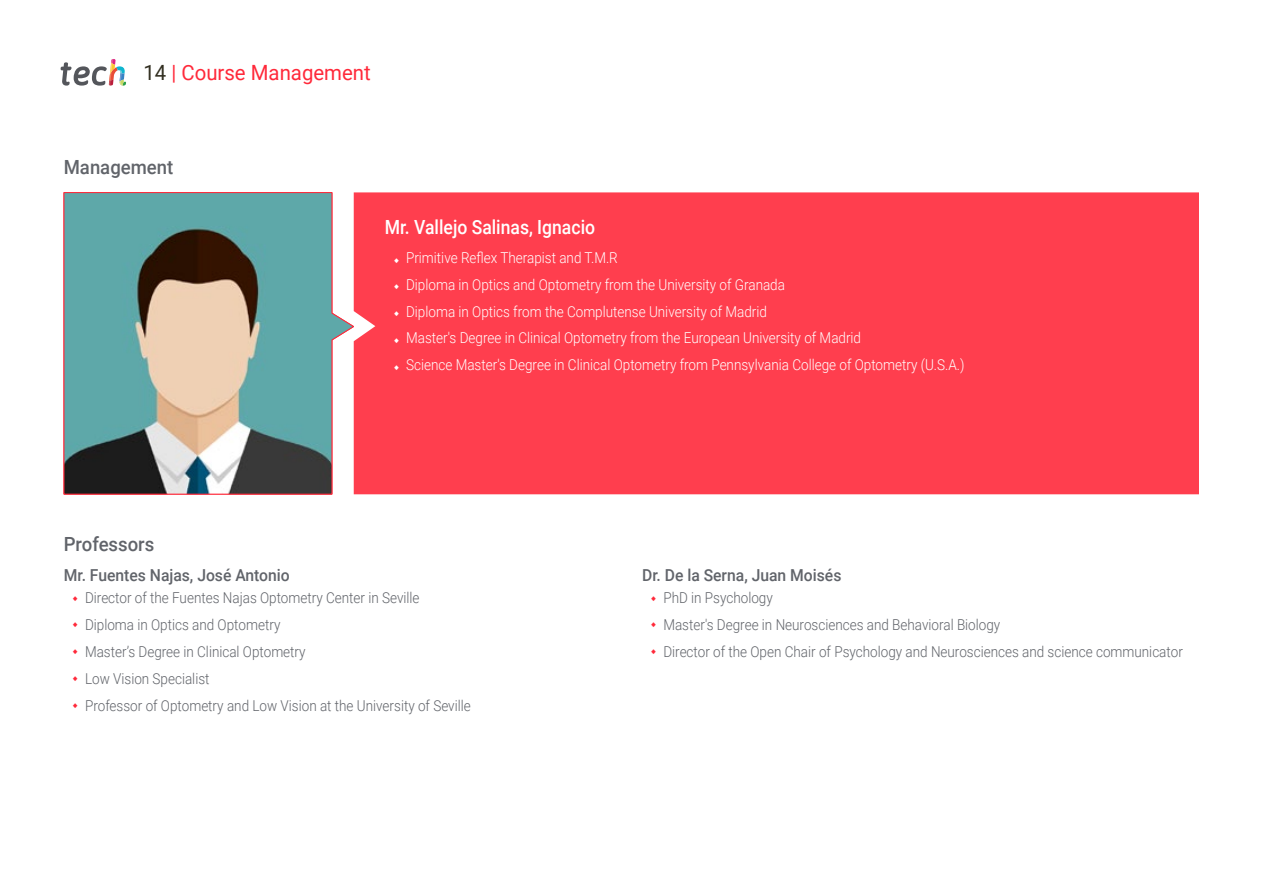
<style>
.page{position:relative;width:1263px;height:893px;background:#fff}
.page>*{position:absolute;margin:0;border:0;box-sizing:border-box;transform-origin:0 0}
.t1{font:21px "Roboto";color:#ff293a}
.t2{font:500 19.5px "Roboto";color:#fff;scale:.9 1}
.t3{font:500 19.5px "Roboto";color:#61646a;scale:.95 1}
.t4{font:500 16.5px "Roboto";color:#61646a;scale:.95 1}
.t5{font:300 15px/26.7px "Roboto";color:#61646a;scale:.9 1}
.t6{font:300 15px/26.7px "Roboto";color:#fff;scale:.9 1}
.s1{color:#312e20}
</style>
<div class="page">
<svg style="left:61px;top:59px;width:65px;height:27px"></svg>
<div style="left:354px;top:192px;width:845px;height:302px;background:#ff3e4e"></div>
<svg style="left:64px;top:192px;width:290px;height:302px;background:#809d98"></svg>
<svg style="left:394px;top:258px;width:5px;height:5px"></svg>
<svg style="left:394px;top:285px;width:5px;height:5px"></svg>
<svg style="left:394px;top:311px;width:5px;height:5px"></svg>
<svg style="left:394px;top:338px;width:5px;height:5px"></svg>
<svg style="left:394px;top:365px;width:5px;height:5px"></svg>
<h1 class="t1" style="left:144px;top:57px;width:229px"><span class="s1">14</span> | Course Management</h1>
<h2 class="t3" style="left:64px;top:153px;width:117px">Management</h2>
<h2 class="t3" style="left:64px;top:531px;width:97px">Professors</h2>
<h2 class="t2" style="left:385px;top:213px;width:235px">Mr. Vallejo Salinas, Ignacio</h2>
<p class="t6" style="left:406px;top:244px;width:622px">Primitive Reflex Therapist and T.M.R<br>Diploma in Optics and Optometry from the University of Granada<br>Diploma in Optics from the Complutense University of Madrid<br>Master's Degree in Clinical Optometry from the European University of Madrid<br>Science Master's Degree in Clinical Optometry from Pennsylvania College of Optometry (U.S.A.)</p>
<p class="t4" style="left:64px;top:564px;width:239px">Mr. Fuentes Najas, José Antonio</p>
<p class="t5" style="left:85px;top:584px;width:430px">Director of the Fuentes Najas Optometry Center in Seville Diploma in Optics and Optometry<br>Master’s Degree in Clinical Optometry<br>Low Vision Specialist<br>Professor of Optometry and Low Vision at the University of Seville</p>
<p class="t4" style="left:642px;top:564px;width:211px">Dr. De la Serna, Juan Moisés</p>
<p class="t5" style="left:663px;top:584px;width:579px">PhD in Psychology<br>Master's Degree in Neurosciences and Behavioral Biology<br>Director of the Open Chair of Psychology and Neurosciences and science communicator</p>
</div>
